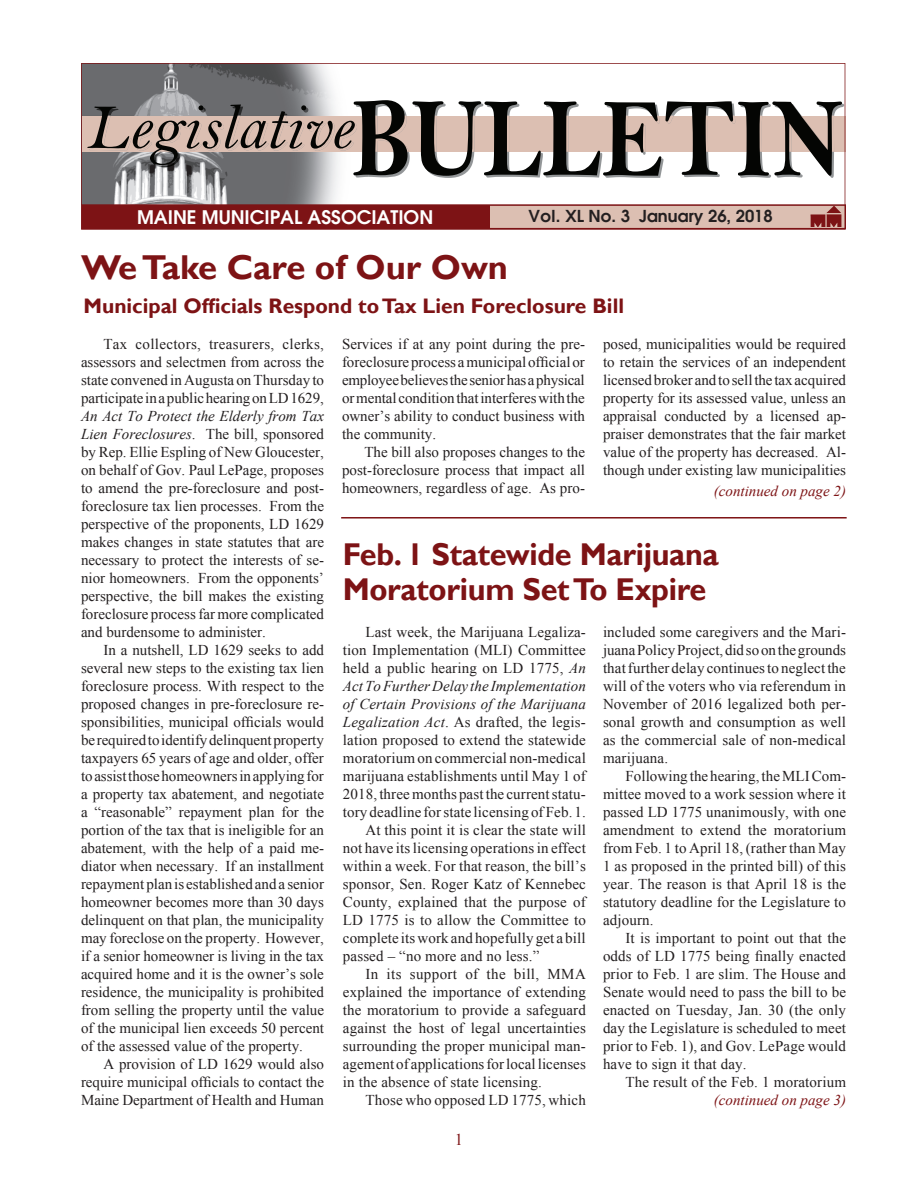
<style>
.page{position:relative;width:918px;height:1188px;background:#fff}
.page>*{position:absolute;margin:0;border:0;box-sizing:border-box;transform-origin:0 0}
.Headline_--_JAZZY{font:700 34.5px "Gill Sans";color:#7d1315}
.Headline_--_JAZZY-BU{font:700 31.5px/34.5px "Gill Sans";letter-spacing:-.01em;color:#7d1315}
.Headline_--_JAZZY-BU-2{font:700 21px "Gill Sans";color:#7d1315}
.t1{font:600 18.75px "Avant Garde";color:#fff}
.t2{font:600 16.5px "Avant Garde";color:#231f20}
.t3{font:16.5px "Times New Roman";color:#7d1315}
.Body_text-BULLETIN{font:15px/18px "Times New Roman";letter-spacing:.01em;color:#231f20;text-align:justify}
.SUB_HEAD_for_Joint_S{font:italic 15px "Times New Roman";color:#7d1315}
.s1{font-style:italic}
</style>
<div class="page">
<svg style="left:81px;top:63px;width:764px;height:167px"></svg>
<svg style="left:81px;top:204px;width:765px;height:25px;background:#c79a90"></svg>
<div style="left:83px;top:206px;width:407px;height:22px;background:#7d1315"></div>
<img style="left:811px;top:206px;width:30px;height:21px">
<hr style="left:341px;top:517px;width:506px;height:2px;background:#7d1315">
<p class="t1" style="left:137px;top:204px;width:298px">MAINE MUNICIPAL ASSOCIATION</p>
<p class="t2" style="left:529px;top:205px;width:246px">Vol. XL No. 3 January 26, 2018</p>
<p class="Headline_--_JAZZY" style="left:81px;top:246px;width:428px">We Take Care of Our Own</p>
<p class="Headline_--_JAZZY-BU-2" style="left:84px;top:293px;width:542px">Municipal Officials Respond to Tax Lien Foreclosure Bill</p>
<p class="Body_text-BULLETIN" style="left:81px;top:335px;width:245px;text-indent:22px">Tax collectors, treasurers, clerks, assessors and selectmen from across the state convened in Augusta on Thursday to participate in a public hearing on LD 1629, <span class="s1">An Act To Protect the Elderly from Tax Lien Foreclosures</span>. The bill, sponsored by Rep. Ellie Espling of New Gloucester, on behalf of Gov. Paul LePage, proposes to amend the pre-foreclosure and post&shy;foreclosure tax lien processes. From the perspective of the proponents, LD 1629 makes changes in state statutes that are necessary to protect the interests of se&shy;nior homeowners. From the opponents’ perspective, the bill makes the existing foreclosure process far more complicated and burdensome to administer.</p>
<p class="Body_text-BULLETIN" style="left:81px;top:641px;width:245px;text-indent:22px">In a nutshell, LD 1629 seeks to add several new steps to the existing tax lien foreclosure process. With respect to the proposed changes in pre-foreclosure re&shy;sponsibilities, municipal officials would be required to identify delinquent property taxpayers 65 years of age and older, offer to assist those homeowners in applying for a property tax abatement, and negotiate a “reasonable” repayment plan for the portion of the tax that is ineligible for an abatement, with the help of a paid me&shy;diator when necessary. If an installment repayment plan is established and a senior homeowner becomes more than 30 days delinquent on that plan, the municipality may foreclose on the property. However, if a senior homeowner is living in the tax acquired home and it is the owner’s sole residence, the municipality is prohibited from selling the property until the value of the municipal lien exceeds 50 percent of the assessed value of the property.</p>
<p class="Body_text-BULLETIN" style="left:81px;top:1055px;width:245px;text-indent:22px">A provision of LD 1629 would also require municipal officials to contact the Maine Department of Health and Human</p>
<p class="Body_text-BULLETIN" style="left:342px;top:335px;width:245px">Services if at any point during the pre&shy;foreclosure process a municipal official or employee believes the senior has a physical or mental condition that interferes with the owner’s ability to conduct business with the community.</p>
<p class="Body_text-BULLETIN" style="left:342px;top:443px;width:245px;text-indent:22px">The bill also proposes changes to the post-foreclosure process that impact all homeowners, regardless of age. As pro-</p>
<p class="Body_text-BULLETIN" style="left:603px;top:335px;width:245px">posed, municipalities would be required to retain the services of an independent licensed broker and to sell the tax acquired property for its assessed value, unless an appraisal conducted by a licensed ap&shy;praiser demonstrates that the fair market value of the property has decreased. Al&shy;though under existing law municipalities</p>
<p class="SUB_HEAD_for_Joint_S" style="left:714px;top:481px;width:134px">(continued on page 2)</p>
<p class="Headline_--_JAZZY-BU" style="left:343px;top:538px;width:378px">Feb. 1 Statewide Marijuana<br>Moratorium Set To Expire</p>
<p class="Body_text-BULLETIN" style="left:343px;top:622px;width:245px;text-indent:22px">Last week, the Marijuana Legaliza&shy;tion Implementation (MLI) Committee held a public hearing on LD 1775, <span class="s1">An Act To Further Delay the Implementation of Certain Provisions of the Marijuana Legalization Act</span>. As drafted, the legis&shy;lation proposed to extend the statewide moratorium on commercial non-medical marijuana establishments until May 1 of 2018, three months past the current statu&shy;tory deadline for state licensing of Feb. 1.</p>
<p class="Body_text-BULLETIN" style="left:343px;top:820px;width:245px;text-indent:22px">At this point it is clear the state will not have its licensing operations in effect within a week. For that reason, the bill’s sponsor, Sen. Roger Katz of Kennebec County, explained that the purpose of LD 1775 is to allow the Committee to complete its work and hopefully get a bill passed – “no more and no less.”</p>
<p class="Body_text-BULLETIN" style="left:343px;top:964px;width:245px;text-indent:22px">In its support of the bill, MMA explained the importance of extending the moratorium to provide a safeguard against the host of legal uncertainties surrounding the proper municipal man&shy;agement of applications for local licenses in the absence of state licensing.</p>
<p class="Body_text-BULLETIN" style="left:365px;top:1090px;width:222px">Those who opposed LD 1775, which</p>
<p class="t3" style="left:455px;top:1129px;width:10px">1</p>
<p class="Body_text-BULLETIN" style="left:603px;top:622px;width:245px">included some caregivers and the Mari&shy;juana Policy Project, did so on the grounds that further delay continues to neglect the will of the voters who via referendum in November of 2016 legalized both per&shy;sonal growth and consumption as well as the commercial sale of non-medical marijuana.</p>
<p class="Body_text-BULLETIN" style="left:603px;top:766px;width:245px;text-indent:22px">Following the hearing, the MLI Com&shy;mittee moved to a work session where it passed LD 1775 unanimously, with one amendment to extend the moratorium from Feb. 1 to April 18, (rather than May 1 as proposed in the printed bill) of this year. The reason is that April 18 is the statutory deadline for the Legislature to adjourn.</p>
<p class="Body_text-BULLETIN" style="left:603px;top:928px;width:245px;text-indent:22px">It is important to point out that the odds of LD 1775 being finally enacted prior to Feb. 1 are slim. The House and Senate would need to pass the bill to be enacted on Tuesday, Jan. 30 (the only day the Legislature is scheduled to meet prior to Feb. 1), and Gov. LePage would have to sign it that day.</p>
<p class="Body_text-BULLETIN" style="left:626px;top:1072px;width:222px">The result of the Feb. 1 moratorium</p>
<p class="SUB_HEAD_for_Joint_S" style="left:714px;top:1090px;width:134px">(continued on page 3)</p>
</div>
